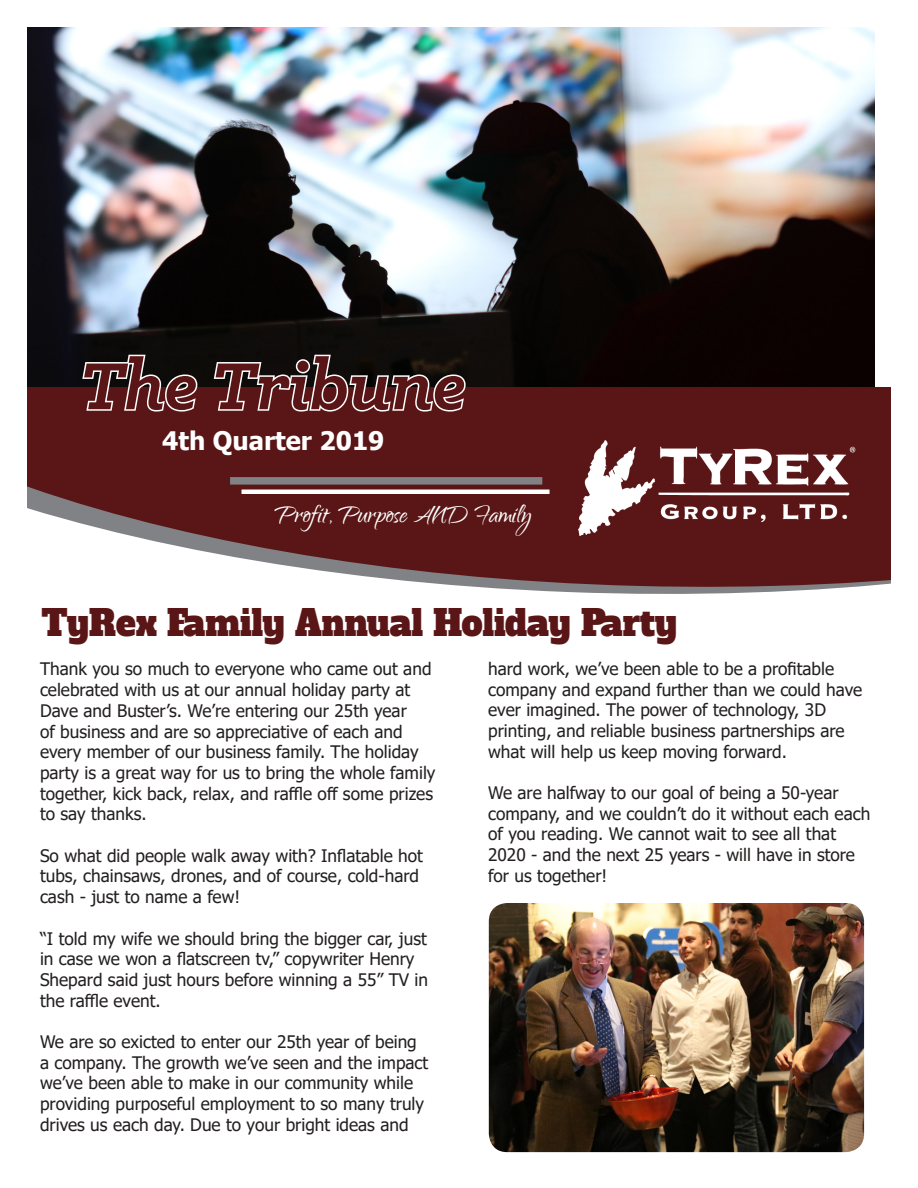
<style>
.page{position:relative;width:918px;height:1188px;background:#fff}
.page>*{position:absolute;margin:0;border:0;box-sizing:border-box;transform-origin:0 0}
.t1{font:italic 700 75px "Klinic Slab";color:#5a1616}
.t2{font:36px "Alfa Slab One";color:#5a1616;scale:.93 1}
.t3{font:31.5px "Qwigley";color:#fff}
.t4{font:700 25.5px "Tahoma";color:#fff}
.t5{font:17.25px/20.7px "Tahoma";color:#231f20}
</style>
<div class="page">
<svg style="left:27px;top:386px;width:864px;height:208px;fill:#5a1616"></svg>
<img style="left:579px;top:441px;width:277px;height:94px">
<div style="left:230px;top:477px;width:312px;height:8px;background:#818286"></div>
<hr style="left:242px;top:490px;width:308px;height:4px;background:#fff">
<img style="left:489px;top:903px;width:375px;height:249px">
<img style="left:27px;top:27px;width:848px;height:359px">
<svg style="left:81px;top:353px;width:118px;height:60px"></svg>
<svg style="left:212px;top:353px;width:255px;height:60px"></svg>
<p class="t1" style="left:81px;top:337px;width:387px">The Tribune</p>
<p class="t4" style="left:162px;top:423px;width:224px">4th Quarter 2019</p>
<p class="t3" style="left:275px;top:498px;width:258px">Profit, Purpose AND Family</p>
<p class="t2" style="left:42px;top:599px;width:685px">TyRex Family Annual Holiday Party</p>
<p class="t5" style="left:40px;top:660px;width:397px">Thank you so much to everyone who came out and celebrated with us at our annual holiday party at Dave and Buster’s. We’re entering our 25th year<br>of business and are so appreciative of each and every member of our business family. The holiday party is a great way for us to bring the whole family together, kick back, relax, and raffle off some prizes to say thanks.</p>
<p class="t5" style="left:40px;top:846px;width:384px">So what did people walk away with? Inflatable hot tubs, chainsaws, drones, and of course, cold-hard cash - just to name a few!</p>
<p class="t5" style="left:40px;top:929px;width:390px">“I told my wife we should bring the bigger car, just in case we won a flatscreen tv,” copywriter Henry Shepard said just hours before winning a 55” TV in the raffle event.</p>
<p class="t5" style="left:40px;top:1032px;width:390px">We are so exicted to enter our 25th year of being a company. The growth we’ve seen and the impact we’ve been able to make in our community while providing purposeful employment to so many truly drives us each day. Due to your bright ideas and</p>
<p class="t5" style="left:488px;top:659px;width:376px">hard work, we’ve been able to be a profitable company and expand further than we could have ever imagined. The power of technology, 3D printing, and reliable business partnerships are what will help us keep moving forward.</p>
<p class="t5" style="left:488px;top:783px;width:384px">We are halfway to our goal of being a 50-year company, and we couldn’t do it without each each of you reading. We cannot wait to see all that 2020 - and the next 25 years - will have in store for us together!</p>
</div>
